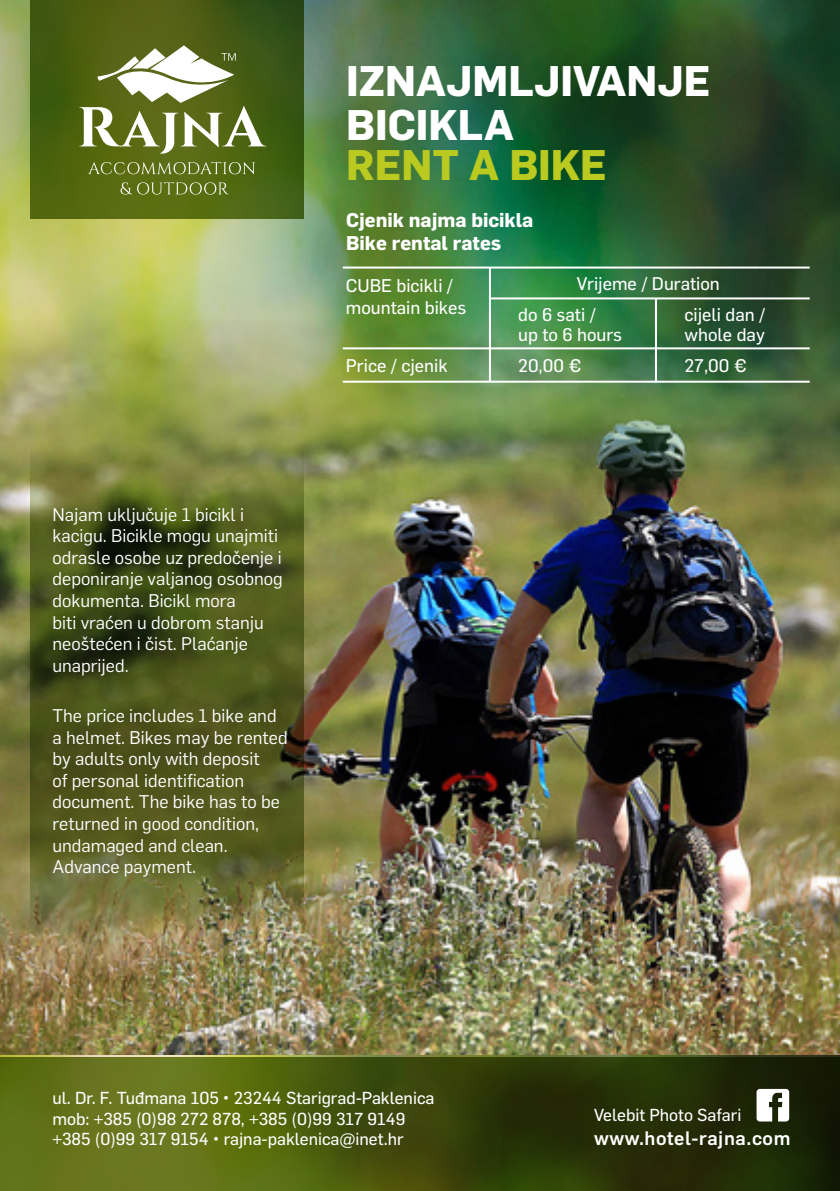
<style>
.page{position:relative;width:840px;height:1191px;background:#fff}
.page>*{position:absolute;margin:0;border:0;box-sizing:border-box;transform-origin:0 0}
.t1{font:700 42px/44px "Flama CE";color:#fff}
.t2{font:700 42px "Flama CE";color:#bbca20}
.t3{font:700 19.4px/23.4px "Flama CE";color:#fff}
.t4{font:500 19.2px "Flama CE";letter-spacing:.03em;color:#fff}
.t5{font:18px/21.6px "Flama CE";color:#fff}
.t6{font:18px/21.6px "Flama CE Basic";color:#fff}
.t7{font:17px/20.4px "Flama CE Basic";color:#fff}
</style>
<div class="page">
<img style="left:0;top:0;width:839px;height:1057px">
<img style="left:0;top:320px;width:839px;height:734px">
<svg style="left:30px;top:445px;width:273px;height:489px;background:#555c24"></svg>
<hr style="left:342px;top:347px;width:467px;height:2px;background:#fff">
<hr style="left:342px;top:266px;width:467px;height:2px;background:#fff">
<hr style="left:489px;top:297px;width:320px;height:2px;background:#fff">
<hr style="left:488px;top:268px;width:2px;height:114px;background:#fff">
<hr style="left:654px;top:299px;width:2px;height:84px;background:#fff">
<hr style="left:342px;top:381px;width:467px;height:2px;background:#fff">
<svg style="left:0;top:1057px;width:839px;height:134px;background:#404c0d"></svg>
<svg style="left:756px;top:1089px;width:32px;height:32px"></svg>
<svg style="left:30px;top:0;width:273px;height:218px;background:#475e11"></svg>
<svg style="left:88px;top:162px;width:167px;height:12px;background:#77863d"></svg>
<svg style="left:120px;top:182px;width:109px;height:13px"></svg>
<svg style="left:79px;top:45px;width:187px;height:109px"></svg>
<h1 class="t1" style="left:346px;top:58px;width:366px">IZNAJMLJIVANJE<br>BICIKLA</h1>
<h1 class="t2" style="left:346px;top:139px;width:262px">RENT A BIKE</h1>
<p class="t3" style="left:346px;top:208px;width:188px">Cjenik najma bicikla<br>Bike rental rates</p>
<p class="t6" style="left:345px;top:275px;width:122px">CUBE bicikli / mountain bikes</p>
<p class="t6" style="left:518px;top:267px;width:203px;line-height:31px;text-indent:59px">Vrijeme / Duration do 6 sati /</p>
<p class="t6" style="left:518px;top:323px;width:105px">up to 6 hours</p>
<p class="t6" style="left:684px;top:304px;width:82px;line-height:20px">cijeli dan / whole day</p>
<p class="t5" style="left:52px;top:503px;width:232px">Najam uključuje 1 bicikl i kacigu. Bicikle mogu unajmiti odrasle osobe uz predočenje i deponiranje valjanog osobnog dokumenta. Bicikl mora<br>biti vraćen u dobrom stanju neoštećen i čist. Plaćanje unaprijed.</p>
<p class="t5" style="left:52px;top:704px;width:236px">The price includes 1 bike and a helmet. Bikes may be rented by adults only with deposit<br>of personal identification document. The bike has to be returned in good condition, undamaged and clean.<br>Advance payment.</p>
<p class="t6" style="left:345px;top:354px;width:103px">Price / cjenik</p>
<p class="t6" style="left:518px;top:354px;width:65px">20,00 €</p>
<p class="t6" style="left:684px;top:354px;width:64px">27,00 €</p>
<p class="t7" style="left:52px;top:1088px;width:383px">ul. Dr. F. Tuđmana 105 • 23244 Starigrad-Paklenica mob: +385 (0)98 272 878, +385 (0)99 317 9149 +385 (0)99 317 9154 • rajna-paklenica@inet.hr</p>
<p class="t7" style="left:593px;top:1104px;width:149px">Velebit Photo Safari</p>
<p class="t4" style="left:593px;top:1127px;width:198px">www.hotel-rajna.com</p>
</div>
